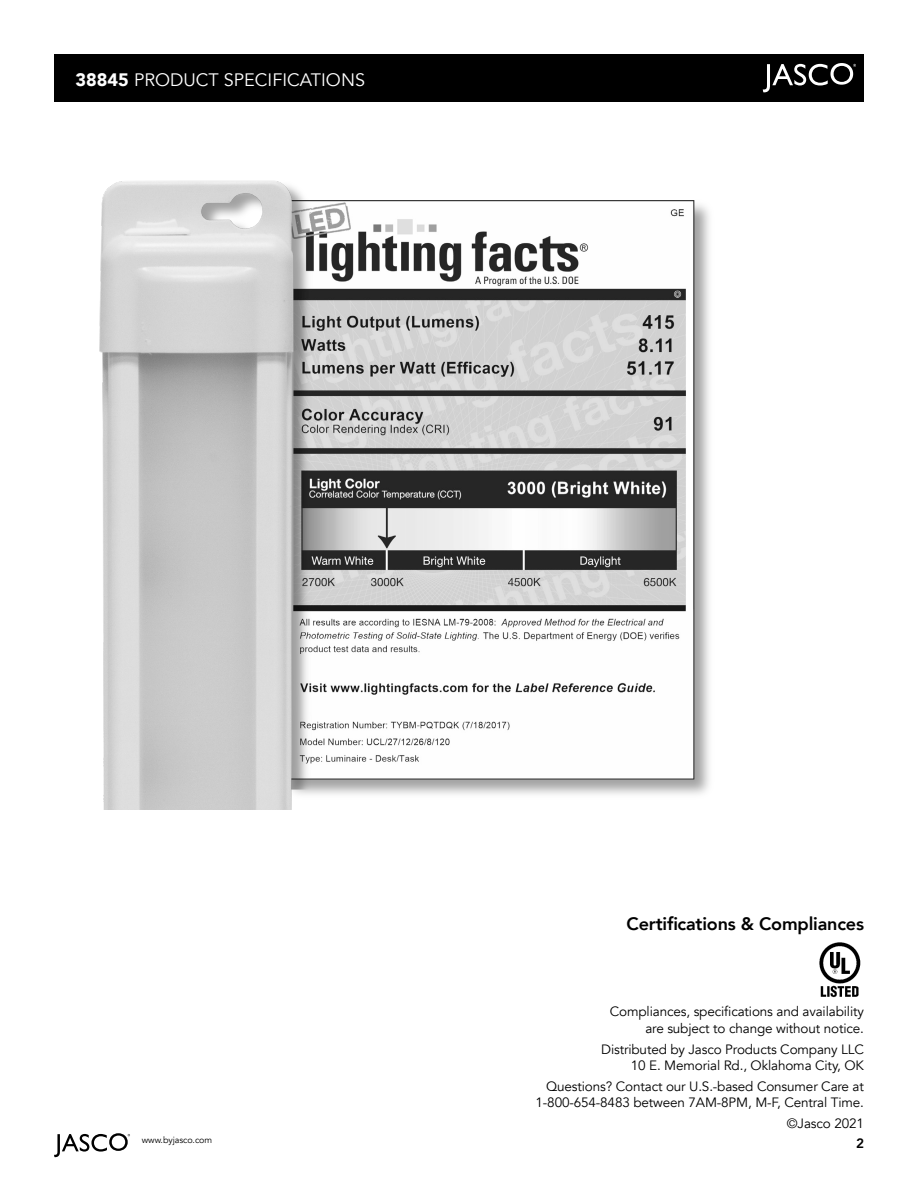
<style>
.page{position:relative;width:918px;height:1188px;background:#fff}
.page>*{position:absolute;margin:0;border:0;box-sizing:border-box;transform-origin:0 0}
.Body{font:800 18px "Avenir";letter-spacing:-.01em;color:#000}
.t1{font:18px "Avenir";color:#fff}
.Body-2{font:13.5px/16.5px "Avenir";letter-spacing:-.01em;color:#000;text-align:right}
.Body-3{font:800 13.5px "Avenir";color:#000}
.Body-4{font:9px "Avenir";letter-spacing:-.01em;color:#000}
.s1{font-weight:900}
</style>
<div class="page">
<img style="left:819px;top:942px;width:42px;height:56px">
<div style="left:55px;top:54px;width:809px;height:47px;background:#000"></div>
<svg style="left:54px;top:1133px;width:76px;height:24px"></svg>
<svg style="left:763px;top:63px;width:93px;height:29px"></svg>
<img style="left:99px;top:181px;width:610px;height:629px">
<p class="t1" style="left:76px;top:69px;width:291px"><span class="s1">38845</span> PRODUCT SPECIFICATIONS</p>
<p class="Body" style="left:627px;top:910px;width:239px">Certifications &amp; Compliances</p>
<p class="Body-2" style="left:610px;top:1004px;width:256px">Compliances, specifications and availability are subject to change without notice.</p>
<p class="Body-2" style="left:601px;top:1041px;width:264px">Distributed by Jasco Products Company LLC<br>10 E. Memorial Rd., Oklahoma City, OK</p>
<p class="Body-2" style="left:536px;top:1078px;width:330px">Questions? Contact our U.S.-based Consumer Care at<br>1-800-654-8483 between 7AM-8PM, M-F, Central Time.</p>
<p class="Body-2" style="left:787px;top:1115px;width:79px">©Jasco 2021</p>
<p class="Body-4" style="left:142px;top:1135px;width:72px">www.byjasco.com</p>
<p class="Body-3" style="left:856px;top:1132px;width:9px">2</p>
</div>
